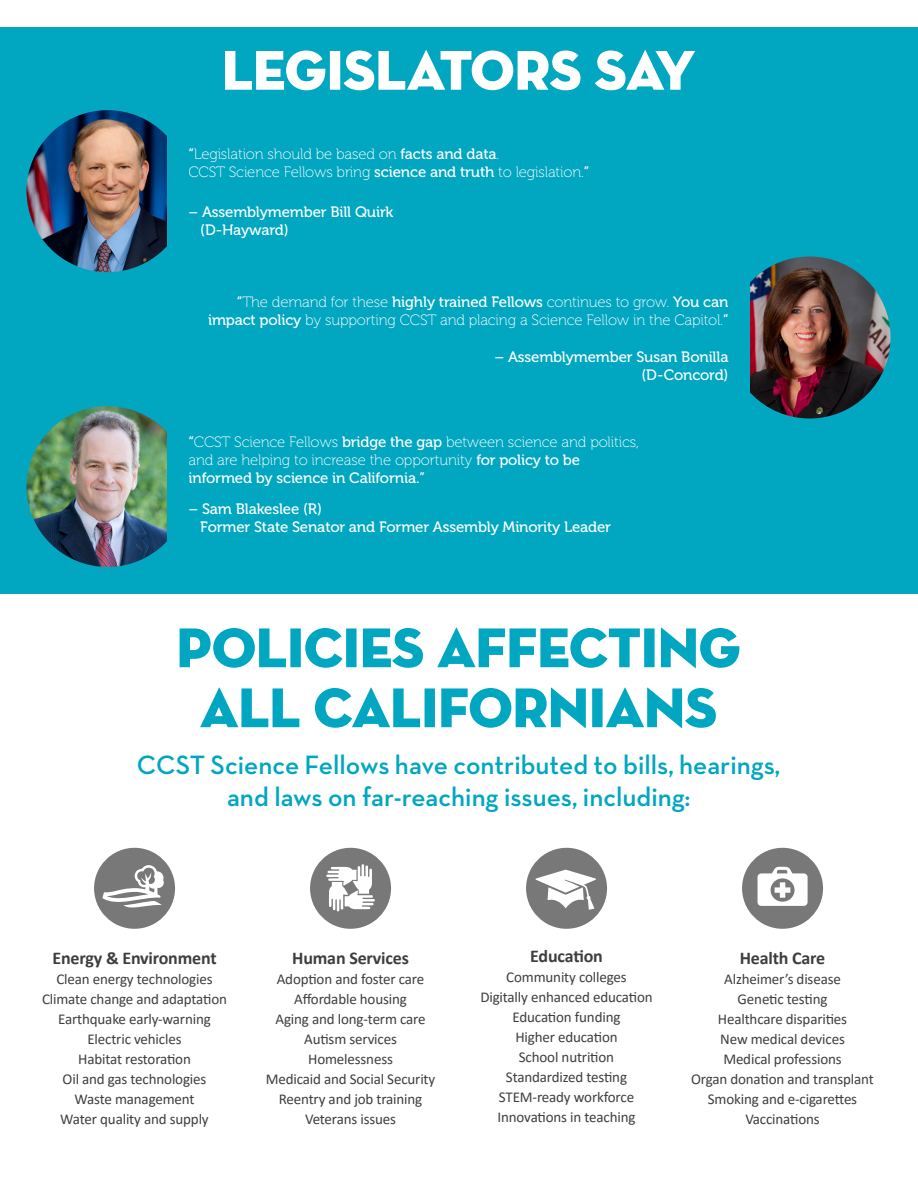
<style>
.page{position:relative;width:918px;height:1188px;background:#fff}
.page>*{position:absolute;margin:0;border:0;box-sizing:border-box;transform-origin:0 0}
.Deckline{font:600 27px/32.4px "Neutra Text TF";color:#01a6c0;text-align:center}
.List_Header{font:700 18px "Calibri";letter-spacing:-.01em;color:#3e3e3f}
.List_Text{font:15px "Calibri";letter-spacing:-.01em;color:#3e3e3f}
.Callout_Quote{font:15px/18px "Museo 100";letter-spacing:-.01em;color:#fff;text-align:right}
.Callout_Quote_Author{font:15px "Museo 500";letter-spacing:-.01em;color:#fff}
.Callout_Quote-2{font:15px "Museo 500";letter-spacing:-.01em;color:#fff}
.s1{font-family:"Museo 500"}
</style>
<div class="page">
<div style="left:742px;top:848px;width:81px;height:81px;background:#787878;border-radius:50%"></div>
<svg style="left:758px;top:867px;width:50px;height:39px"></svg>
<div style="left:526px;top:848px;width:81px;height:81px;background:#787878;border-radius:50%"></div>
<svg style="left:536px;top:870px;width:60px;height:40px"></svg>
<div style="left:310px;top:848px;width:81px;height:81px;background:#787878;border-radius:50%"></div>
<svg style="left:326px;top:864px;width:49px;height:48px"></svg>
<div style="left:94px;top:848px;width:81px;height:81px;background:#787878;border-radius:50%"></div>
<svg style="left:102px;top:865px;width:62px;height:43px"></svg>
<svg style="left:200px;top:687px;width:516px;height:41px"></svg>
<svg style="left:180px;top:627px;width:559px;height:41px"></svg>
<div style="left:0;top:27px;width:918px;height:567px;background:#01a6c0"></div>
<img style="left:27px;top:406px;width:140px;height:161px">
<img style="left:729px;top:256px;width:162px;height:162px;border-radius:81px">
<div style="left:729px;top:270px;width:21px;height:135px;background:#01a6c0"></div>
<img style="left:27px;top:110px;width:162px;height:162px;border-radius:81px">
<div style="left:167px;top:124px;width:22px;height:135px;background:#01a6c0"></div>
<svg style="left:225px;top:50px;width:470px;height:40px"></svg>
<p class="Callout_Quote" style="left:189px;top:145px;width:312px"><span class="s1">“</span>Legislation should be based on <span class="s1">facts and data</span>.</p>
<p class="Callout_Quote" style="left:189px;top:163px;width:402px">CCST Science Fellows bring <span class="s1">science and truth</span> to legislation.<span class="s1">”</span></p>
<p class="Callout_Quote_Author" style="left:189px;top:204px;width:206px">– Assemblymember Bill Quirk</p>
<p class="Callout_Quote_Author" style="left:200px;top:222px;width:90px">(D-Hayward)</p>
<p class="Callout_Quote" style="left:208px;top:293px;width:522px"><span class="s1">“</span>The demand for these <span class="s1">highly trained Fellows</span> continues to grow. <span class="s1">You can impact policy</span> by supporting CCST and placing a Science Fellow in the Capitol.<span class="s1">”</span></p>
<p class="Callout_Quote_Author" style="left:495px;top:349px;width:235px">– Assemblymember Susan Bonilla</p>
<p class="Callout_Quote_Author" style="left:642px;top:367px;width:89px">(D-Concord)</p>
<p class="Callout_Quote" style="left:189px;top:433px;width:452px"><span class="s1">“</span>CCST Science Fellows <span class="s1">bridge the gap</span> between science and politics,</p>
<p class="Callout_Quote" style="left:189px;top:451px;width:393px">and are helping to increase the opportunity <span class="s1">for policy to be</span></p>
<p class="Callout_Quote-2" style="left:189px;top:469px;width:238px">informed by science in California.”</p>
<p class="Callout_Quote_Author" style="left:189px;top:501px;width:135px">– Sam Blakeslee (R)</p>
<p class="Callout_Quote_Author" style="left:200px;top:519px;width:412px">Former State Senator and Former Assembly Minority Leader</p>
<p class="Deckline" style="left:137px;top:748px;width:645px">CCST Science Fellows have contributed to bills, hearings, and laws on far-reaching issues, including:</p>
<p class="List_Header" style="left:52px;top:945px;width:166px">Energy &amp; Environment</p>
<p class="List_Text" style="left:56px;top:969px;width:158px">Clean energy technologies</p>
<p class="List_Text" style="left:42px;top:989px;width:187px">Climate change and adaptation</p>
<p class="List_Text" style="left:58px;top:1009px;width:154px">Earthquake early-warning</p>
<p class="List_Text" style="left:87px;top:1029px;width:96px">Electric vehicles</p>
<p class="List_Text" style="left:78px;top:1049px;width:114px">Habitat restoration</p>
<p class="List_Text" style="left:63px;top:1069px;width:145px">Oil and gas technologies</p>
<p class="List_Text" style="left:75px;top:1089px;width:122px">Waste management</p>
<p class="List_Text" style="left:60px;top:1109px;width:150px">Water quality and supply</p>
<p class="List_Header" style="left:292px;top:945px;width:118px">Human Services</p>
<p class="List_Text" style="left:277px;top:969px;width:149px">Adoption and foster care</p>
<p class="List_Text" style="left:294px;top:989px;width:114px">Affordable housing</p>
<p class="List_Text" style="left:275px;top:1009px;width:152px">Aging and long-term care</p>
<p class="List_Text" style="left:304px;top:1029px;width:94px">Autism services</p>
<p class="List_Text" style="left:308px;top:1049px;width:86px">Homelessness</p>
<p class="List_Text" style="left:266px;top:1069px;width:171px">Medicaid and Social Security</p>
<p class="List_Text" style="left:279px;top:1089px;width:145px">Reentry and job training</p>
<p class="List_Text" style="left:305px;top:1109px;width:92px">Veterans issues</p>
<p class="List_Header" style="left:530px;top:943px;width:74px">Education</p>
<p class="List_Text" style="left:506px;top:966px;width:122px">Community colleges</p>
<p class="List_Text" style="left:480px;top:987px;width:174px">Digitally enhanced education</p>
<p class="List_Text" style="left:513px;top:1007px;width:109px">Education funding</p>
<p class="List_Text" style="left:515px;top:1027px;width:104px">Higher education</p>
<p class="List_Text" style="left:519px;top:1047px;width:97px">School nutrition</p>
<p class="List_Text" style="left:506px;top:1067px;width:123px">Standardized testing</p>
<p class="List_Text" style="left:499px;top:1087px;width:137px">STEM-ready workforce</p>
<p class="List_Text" style="left:498px;top:1107px;width:140px">Innovations in teaching</p>
<p class="List_Header" style="left:740px;top:945px;width:87px">Health Care</p>
<p class="List_Text" style="left:724px;top:969px;width:118px">Alzheimer’s disease</p>
<p class="List_Text" style="left:738px;top:989px;width:91px">Genetic testing</p>
<p class="List_Text" style="left:718px;top:1009px;width:131px">Healthcare disparities</p>
<p class="List_Text" style="left:720px;top:1029px;width:126px">New medical devices</p>
<p class="List_Text" style="left:723px;top:1049px;width:120px">Medical professions</p>
<p class="List_Text" style="left:691px;top:1069px;width:184px">Organ donation and transplant</p>
<p class="List_Text" style="left:708px;top:1089px;width:151px">Smoking and e-cigarettes</p>
<p class="List_Text" style="left:745px;top:1109px;width:76px">Vaccinations</p>
</div>
